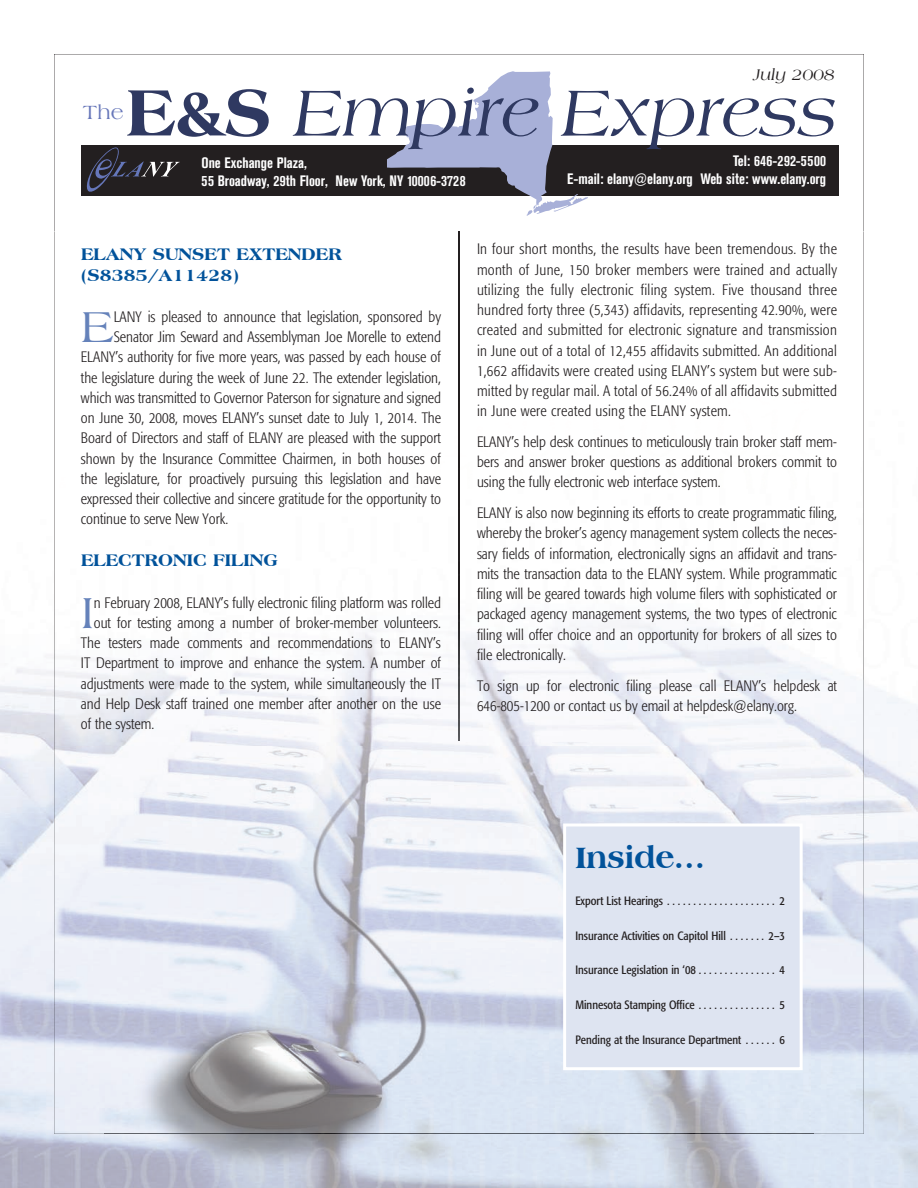
<style>
.page{position:relative;width:918px;height:1188px;background:#fff}
.page>*{position:absolute;margin:0;border:0;box-sizing:border-box;transform-origin:0 0}
.t1{font:italic 69.45px "Americana";color:#2f3961}
.t2{font:46.5px "Americana";color:#6582ba}
.t3{font:800 31.5px "Americana BT";color:#01529a}
.t4{font:20.55px "Americana";color:#6676b9}
.t5{font:800 18px/21px "Americana BT";color:#01529a}
.t6{font:italic 16.5px "Americana";color:#231f20}
.t7{font:300 condensed 15px/20.2px "Formata";color:#231f20;text-align:justify}
.t8{font:700 condensed 15px/18px "Akzidenz Grotesk BE";color:#fff}
.t9{font:condensed 12px "Formata";color:#231f20}
.s1{font-family:"Americana BT";font-weight:800;font-style:normal}
</style>
<div class="page">
<div style="left:81px;top:145px;width:757px;height:51px;background:#231f20"></div>
<svg style="left:86px;top:147px;width:94px;height:45px"></svg>
<svg style="left:387px;top:71px;width:201px;height:145px"></svg>
<img style="left:0;top:668px;width:54px;height:520px">
<img style="left:108px;top:231px;width:705px;height:903px">
<img style="left:813px;top:231px;width:51px;height:903px">
<img style="left:54px;top:231px;width:54px;height:903px">
<img style="left:459px;top:231px;width:1px;height:509px">
<div style="left:562px;top:822px;width:242px;height:250px;background:#dee4f1"></div>
<p class="t6" style="left:753px;top:66px;width:83px">July 2008</p>
<h1 class="t1" style="left:126px;top:73px;width:713px"><span class="s1">E&amp;S</span> Empire Express</h1>
<p class="t8" style="left:202px;top:154px;width:266px">One Exchange Plaza,<br>55 Broadway, 29th Floor, New York, NY 10006-3728</p>
<p class="t8" style="left:567px;top:152px;width:260px;text-align:right">Tel: 646-292-5500<br>E-mail: elany@elany.org Web site: www.elany.org</p>
<h3 class="t4" style="left:83px;top:101px;width:42px">The</h3>
<p class="t5" style="left:81px;top:243px;width:262px">ELANY SUNSET EXTENDER (S8385/A11428)</p>
<h2 class="t2" style="left:81px;top:301px;width:34px">E</h2>
<p class="t7" style="left:114px;top:307px;width:329px">LANY is pleased to announce that legislation, sponsored by</p>
<p class="t7" style="left:114px;top:327px;width:329px">Senator Jim Seward and Assemblyman Joe Morelle to extend</p>
<p class="t7" style="left:81px;top:347px;width:361px">ELANY’s authority for five more years, was passed by each house of</p>
<p class="t7" style="left:81px;top:368px;width:361px">the legislature during the week of June 22. The extender legislation,</p>
<p class="t7" style="left:81px;top:388px;width:362px">which was transmitted to Governor Paterson for signature and signed</p>
<p class="t7" style="left:81px;top:408px;width:362px">on June 30, 2008, moves ELANY’s sunset date to July 1, 2014. The</p>
<p class="t7" style="left:81px;top:428px;width:362px">Board of Directors and staff of ELANY are pleased with the support</p>
<p class="t7" style="left:81px;top:449px;width:361px">shown by the Insurance Committee Chairmen, in both houses of</p>
<p class="t7" style="left:81px;top:469px;width:361px">the legislature, for proactively pursuing this legislation and have</p>
<p class="t7" style="left:81px;top:489px;width:361px">expressed their collective and sincere gratitude for the opportunity to</p>
<p class="t7" style="left:81px;top:509px;width:149px">continue to serve New York.</p>
<p class="t5" style="left:81px;top:550px;width:198px">ELECTRONIC FILING</p>
<h2 class="t2" style="left:81px;top:587px;width:14px">I</h2>
<p class="t7" style="left:94px;top:592px;width:349px">n February 2008, ELANY’s fully electronic filing platform was rolled</p>
<p class="t7" style="left:94px;top:613px;width:349px">out for testing among a number of broker-member volunteers.</p>
<p class="t7" style="left:81px;top:633px;width:361px">The testers made comments and recommendations to ELANY’s</p>
<p class="t7" style="left:81px;top:653px;width:362px">IT Department to improve and enhance the system. A number of</p>
<p class="t7" style="left:81px;top:673px;width:361px">adjustments were made to the system, while simultaneously the IT</p>
<p class="t7" style="left:81px;top:694px;width:361px">and Help Desk staff trained one member after another on the use</p>
<p class="t7" style="left:81px;top:714px;width:75px">of the system.</p>
<p class="t7" style="left:477px;top:239px;width:362px">In four short months, the results have been tremendous. By the month of June, 150 broker members were trained and actually utilizing the fully electronic filing system. Five thousand three hundred forty three (5,343) affidavits, representing 42.90%, were created and submitted for electronic signature and transmission in June out of a total of 12,455 affidavits submitted. An additional 1,662 affidavits were created using ELANY’s system but were sub&shy;mitted by regular mail. A total of 56.24% of all affidavits submitted in June were created using the ELANY system.</p>
<p class="t7" style="left:477px;top:432px;width:362px">ELANY’s help desk continues to meticulously train broker staff mem&shy;bers and answer broker questions as additional brokers commit to using the fully electronic web interface system.</p>
<p class="t7" style="left:477px;top:503px;width:362px">ELANY is also now beginning its efforts to create programmatic filing, whereby the broker’s agency management system collects the neces&shy;sary fields of information, electronically signs an affidavit and trans&shy;mits the transaction data to the ELANY system. While programmatic filing will be geared towards high volume filers with sophisticated or packaged agency management systems, the two types of electronic filing will offer choice and an opportunity for brokers of all sizes to file electronically.</p>
<p class="t7" style="left:477px;top:675px;width:362px">To sign up for electronic filing please call ELANY’s helpdesk at<br>646-805-1200 or contact us by email at helpdesk@elany.org.</p>
<h3 class="t3" style="left:575px;top:839px;width:132px">Inside…</h3>
<p class="t9" style="left:575px;top:894px;width:211px">Export List Hearings . . . . . . . . . . . . . . . . . . . . . 2</p>
<p class="t9" style="left:575px;top:929px;width:211px">Insurance Activities on Capitol Hill . . . . . . . 2–3</p>
<p class="t9" style="left:575px;top:963px;width:211px">Insurance Legislation in ‘08 . . . . . . . . . . . . . . . 4</p>
<p class="t9" style="left:575px;top:998px;width:211px">Minnesota Stamping Office . . . . . . . . . . . . . . . 5</p>
<p class="t9" style="left:575px;top:1032px;width:211px">Pending at the Insurance Department . . . . . . 6</p>
</div>
